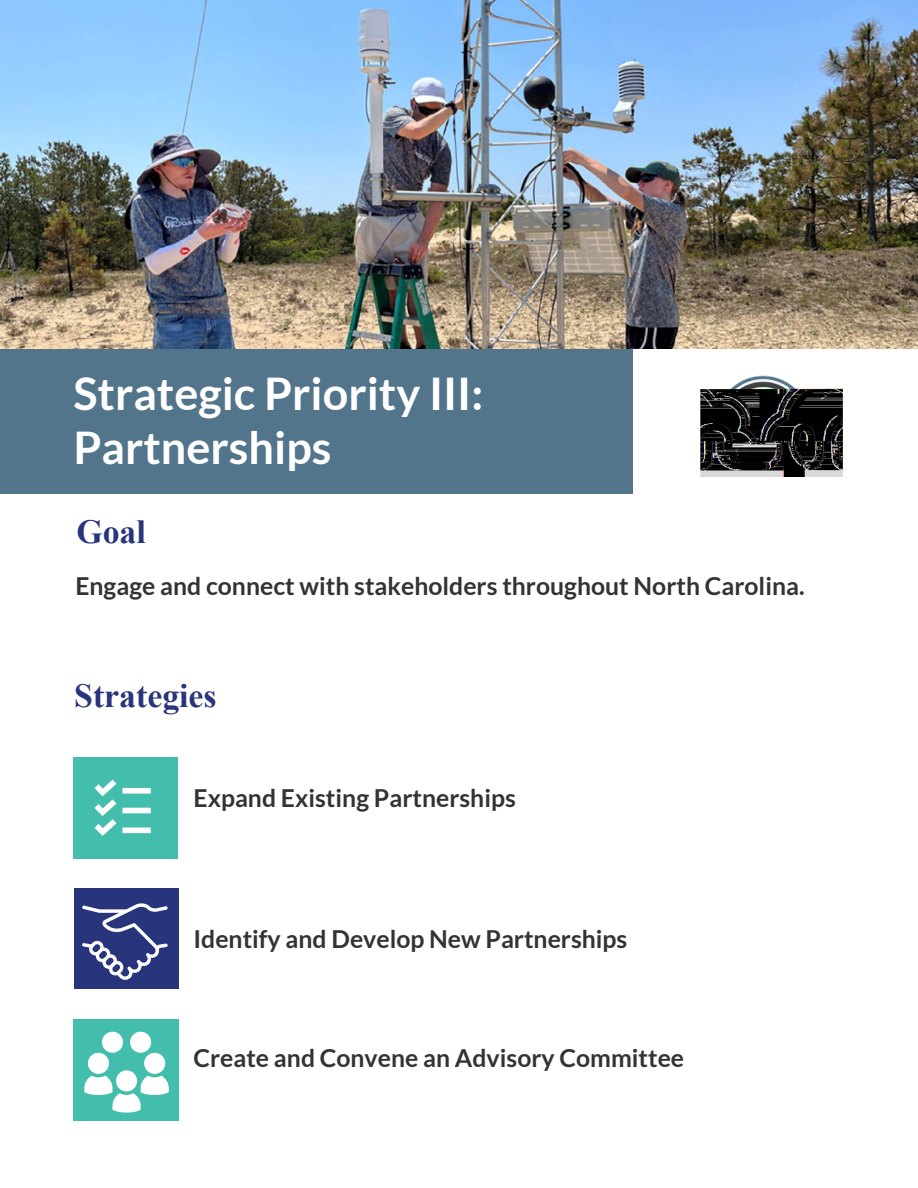
<style>
.page{position:relative;width:918px;height:1188px;background:#fff}
.page>*{position:absolute;margin:0;border:0;box-sizing:border-box;transform-origin:0 0}
.t1{font:700 45px/54px "Lato";color:#fff}
.t2{font:700 33.75px "Times New Roman";color:#28357c}
.t3{font:700 24.75px "Lato";color:#333}
</style>
<div class="page">
<div style="left:73px;top:757px;width:105px;height:101px;background:#43beac"></div>
<div style="left:74px;top:889px;width:105px;height:100px;background:#28357c"></div>
<div style="left:73px;top:1019px;width:106px;height:101px;background:#43beac"></div>
<div style="left:0;top:349px;width:632px;height:145px;background:#52758c"></div>
<img style="left:0;top:0;width:918px;height:349px">
<svg style="left:94px;top:780px;width:57px;height:56px"></svg>
<img style="left:701px;top:375px;width:142px;height:102px">
<svg style="left:82px;top:903px;width:86px;height:77px"></svg>
<svg style="left:84px;top:1032px;width:85px;height:81px"></svg>
<h1 class="t1" style="left:73px;top:365px;width:411px">Strategic Priority III:<br>Partnerships</h1>
<h2 class="t2" style="left:76px;top:509px;width:71px">Goal</h2>
<p class="t3" style="left:75px;top:572px;width:731px">Engage and connect with stakeholders throughout North Carolina.</p>
<h2 class="t2" style="left:74px;top:672px;width:144px">Strategies</h2>
<p class="t3" style="left:194px;top:783px;width:324px">Expand Existing Partnerships</p>
<p class="t3" style="left:194px;top:925px;width:435px">Identify and Develop New Partnerships</p>
<p class="t3" style="left:194px;top:1043px;width:492px">Create and Convene an Advisory Committee</p>
</div>
